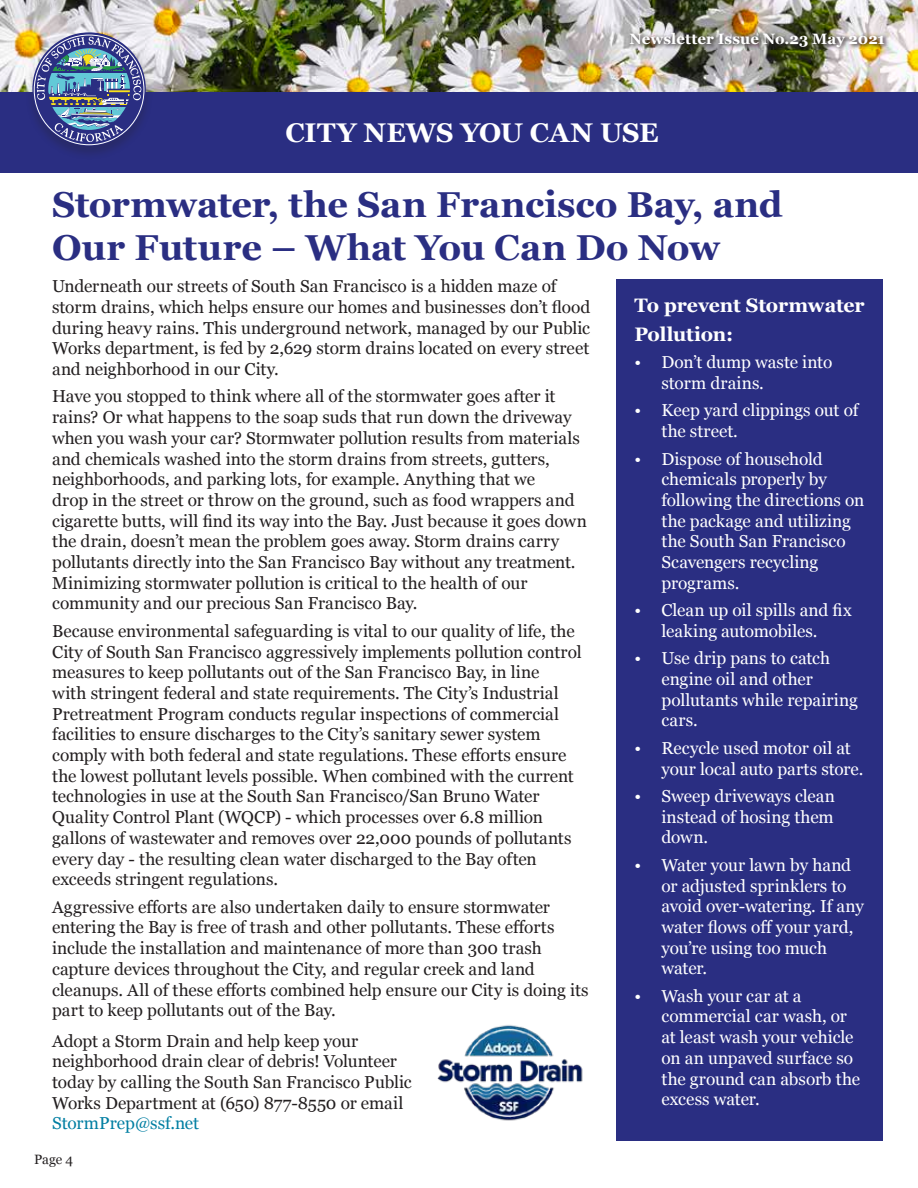
<style>
.page{position:relative;width:918px;height:1188px;background:#fff}
.page>*{position:absolute;margin:0;border:0;box-sizing:border-box;transform-origin:0 0}
.t1{font:700 36px/43.2px "Georgia";letter-spacing:-.005em;color:#2a2e82}
.t2{font:700 27px "Georgia";letter-spacing:-.005em;color:#fff}
.t3{font:700 19.5px/28.8px "Georgia";letter-spacing:-.015em;color:#fff}
.t4{font:17.25px/20.7px "Georgia";color:#231f20}
.t5{font:17.25px/20.7px "Georgia";color:#fff}
.t6{font:17.25px "Georgia";color:#007ea2}
.t7{font:700 15px "Georgia";color:#fff}
.t8{font:13.5px "Georgia";color:#231f20}
</style>
<div class="page">
<img style="left:0;top:0;width:918px;height:92px">
<div style="left:0;top:92px;width:918px;height:81px;background:#2a2e82"></div>
<div style="left:25px;top:32px;width:128px;height:128px;background:#231f20;opacity:.25"></div>
<svg style="left:32px;top:32px;width:114px;height:114px"></svg>
<div style="left:616px;top:279px;width:267px;height:862px;background:#2a2e82"></div>
<div style="left:627px;top:30px;width:264px;height:23px;background:#231f20;opacity:.7"></div>
<img style="left:437px;top:1025px;width:146px;height:96px">
<p class="t7" style="left:630px;top:27px;width:257px">Newsletter Issue No.23 May 2021</p>
<h2 class="t2" style="left:285px;top:112px;width:375px">CITY NEWS YOU CAN USE</h2>
<h1 class="t1" style="left:52px;top:181px;width:732px">Stormwater, the San Francisco Bay, and<br>Our Future – What You Can Do Now</h1>
<p class="t3" style="left:634px;top:290px;width:232px">To prevent Stormwater<br>Pollution:</p>
<p class="t5" style="left:661px;top:351px;width:172px;text-indent:-27px">• Don’t dump waste into storm drains.</p>
<p class="t5" style="left:661px;top:399px;width:198px;text-indent:-27px">• Keep yard clippings out of the street.</p>
<p class="t5" style="left:661px;top:448px;width:204px;text-indent:-27px">• Dispose of household chemicals properly by following the directions on the package and utilizing the South San Francisco<br>Scavengers recycling programs.</p>
<p class="t5" style="left:634px;top:599px;width:219px;text-align:center">• Clean up oil spills and fix leaking automobiles.</p>
<p class="t5" style="left:661px;top:647px;width:198px;text-indent:-27px">• Use drip pans to catch engine oil and other pollutants while repairing cars.</p>
<p class="t5" style="left:661px;top:737px;width:204px;text-indent:-27px">• Recycle used motor oil at your local auto parts store.</p>
<p class="t5" style="left:661px;top:785px;width:175px;text-align:justify;text-indent:-27px">• Sweep driveways clean instead of hosing them down.</p>
<p class="t5" style="left:661px;top:854px;width:204px;text-indent:-27px">• Water your lawn by hand or adjusted sprinklers to avoid over-watering. If any water flows off your yard, you’re using too much water.</p>
<p class="t5" style="left:661px;top:985px;width:200px;text-indent:-27px">• Wash your car at a commercial car wash, or at least wash your vehicle on an unpaved surface so the ground can absorb the excess water.</p>
<p class="t4" style="left:52px;top:275px;width:540px">Underneath our streets of South San Francisco is a hidden maze of storm drains, which helps ensure our homes and businesses don’t flood during heavy rains. This underground network, managed by our Public Works department, is fed by 2,629 storm drains located on every street and neighborhood in our City.</p>
<p class="t4" style="left:52px;top:385px;width:536px">Have you stopped to think where all of the stormwater goes after it rains? Or what happens to the soap suds that run down the driveway when you wash your car? Stormwater pollution results from materials and chemicals washed into the storm drains from streets, gutters, neighborhoods, and parking lots, for example. Anything that we<br>drop in the street or throw on the ground, such as food wrappers and cigarette butts, will find its way into the Bay. Just because it goes down the drain, doesn’t mean the problem goes away. Storm drains carry pollutants directly into the San Francisco Bay without any treatment.<br>Minimizing stormwater pollution is critical to the health of our community and our precious San Francisco Bay.</p>
<p class="t4" style="left:52px;top:620px;width:531px">Because environmental safeguarding is vital to our quality of life, the City of South San Francisco aggressively implements pollution control measures to keep pollutants out of the San Francisco Bay, in line<br>with stringent federal and state requirements. The City’s Industrial Pretreatment Program conducts regular inspections of commercial facilities to ensure discharges to the City’s sanitary sewer system comply with both federal and state regulations. These efforts ensure the lowest pollutant levels possible. When combined with the current technologies in use at the South San Francisco/San Bruno Water Quality Control Plant (WQCP) - which processes over 6.8 million gallons of wastewater and removes over 22,000 pounds of pollutants every day - the resulting clean water discharged to the Bay often exceeds stringent regulations.</p>
<p class="t4" style="left:52px;top:896px;width:538px">Aggressive efforts are also undertaken daily to ensure stormwater entering the Bay is free of trash and other pollutants. These efforts include the installation and maintenance of more than 300 trash capture devices throughout the City, and regular creek and land cleanups. All of these efforts combined help ensure our City is doing its part to keep pollutants out of the Bay.</p>
<p class="t4" style="left:52px;top:1030px;width:361px">Adopt a Storm Drain and help keep your neighborhood drain clear of debris! Volunteer today by calling the South San Francisco Public Works Department at (650) 877-8550 or email</p>
<p class="t6" style="left:52px;top:1111px;width:149px">StormPrep@ssf.net</p>
<p class="t8" style="left:34px;top:1150px;width:41px">Page 4</p>
</div>
